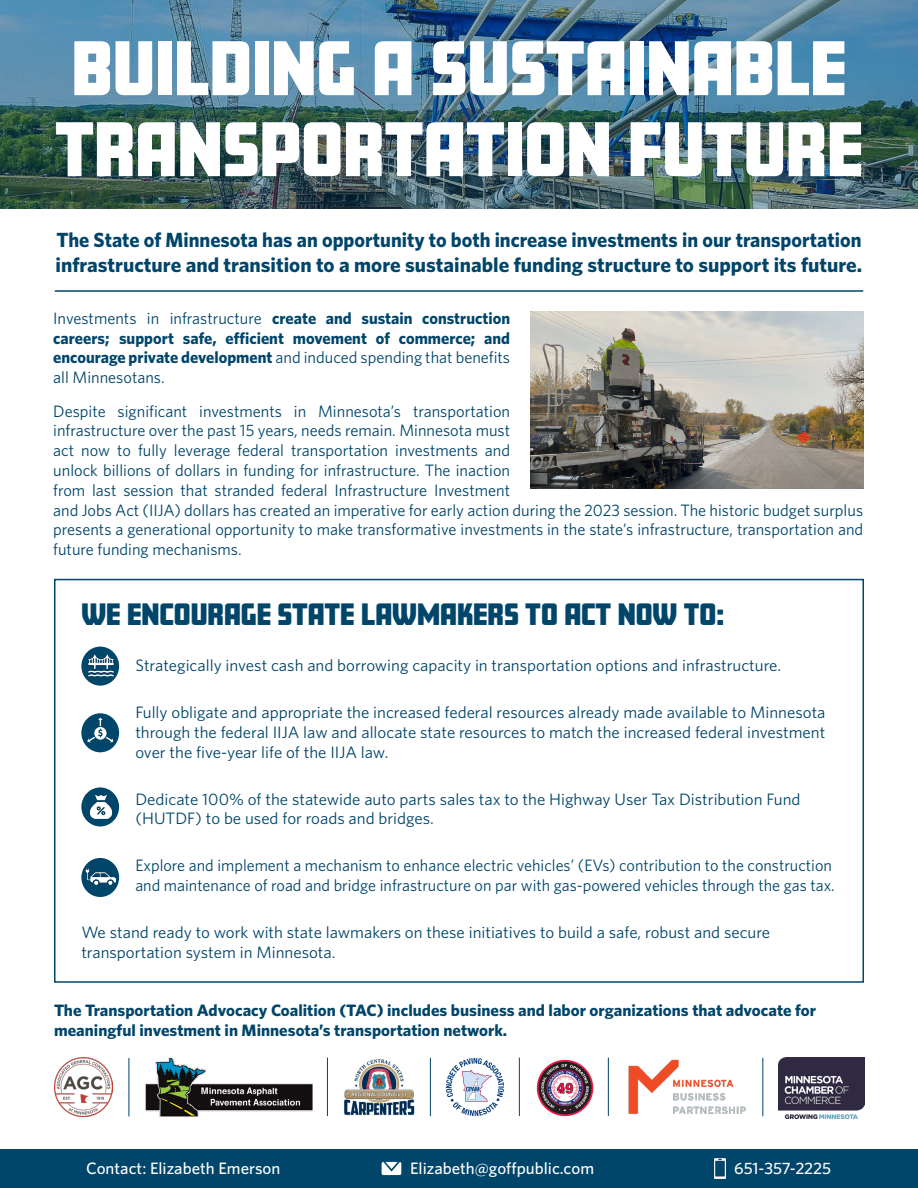
<style>
.page{position:relative;width:918px;height:1188px;background:#fff}
.page>*{position:absolute;margin:0;border:0;box-sizing:border-box;transform-origin:0 0}
.t1{font:900 67.5px "Amboy";color:#fff}
.t2{font:900 27px "Amboy";color:#00456a}
.t3{font:700 20.55px/24.6px "Whitney";color:#00456a}
.t4{font:16.5px/19.8px "Whitney";color:#00456a}
.t5{font:700 16.5px/19.8px "Whitney";color:#00456a;text-align:justify}
.t6{font:500 16.5px "Whitney";color:#fff}
.s1{font-weight:400}
</style>
<div class="page">
<img style="left:530px;top:312px;width:334px;height:176px">
<img style="left:0;top:0;width:918px;height:209px">
<hr style="left:56px;top:290px;width:806px;height:2px;background:#00456a">
<img style="left:54px;top:1058px;width:58px;height:58px">
<img style="left:344px;top:1059px;width:71px;height:57px">
<img style="left:446px;top:1058px;width:58px;height:58px">
<img style="left:145px;top:1058px;width:167px;height:58px">
<img style="left:628px;top:1059px;width:118px;height:55px">
<img style="left:536px;top:1059px;width:58px;height:58px">
<img style="left:778px;top:1058px;width:86px;height:60px">
<hr style="left:129px;top:1058px;width:1px;height:58px;background:#00456a">
<hr style="left:327px;top:1058px;width:1px;height:58px;background:#00456a">
<hr style="left:430px;top:1058px;width:1px;height:58px;background:#00456a">
<hr style="left:519px;top:1058px;width:1px;height:58px;background:#00456a">
<hr style="left:608px;top:1058px;width:1px;height:58px;background:#00456a">
<hr style="left:762px;top:1058px;width:1px;height:58px;background:#00456a">
<div style="left:0;top:1149px;width:918px;height:39px;background:#00456a"></div>
<svg style="left:382px;top:1162px;width:19px;height:13px"></svg>
<img style="left:714px;top:1158px;width:12px;height:22px">
<div style="left:54px;top:579px;width:810px;height:404px;border:2px solid #00456a"></div>
<div style="left:81px;top:787px;width:38px;height:39px;background:#00456a;border-radius:50%"></div>
<div style="left:81px;top:713px;width:38px;height:39px;background:#00456a;border-radius:50%"></div>
<div style="left:81px;top:858px;width:38px;height:39px;background:#00456a;border-radius:50%"></div>
<img style="left:85px;top:860px;width:31px;height:32px">
<img style="left:85px;top:792px;width:30px;height:30px">
<svg style="left:87px;top:718px;width:27px;height:25px"></svg>
<div style="left:81px;top:647px;width:38px;height:39px;background:#00456a;border-radius:50%"></div>
<img style="left:86px;top:648px;width:28px;height:29px">
<p class="t1" style="left:72px;top:29px;width:776px">BUILDING A SUSTAINABLE</p>
<p class="t1" style="left:55px;top:110px;width:810px">TRANSPORTATION FUTURE</p>
<p class="t3" style="left:56px;top:227px;width:808px">The State of Minnesota has an opportunity to both increase investments in our transportation infrastructure and transition to a more sustainable funding structure to support its future.</p>
<p class="t5" style="left:53px;top:308px;width:458px"><span class="s1">Investments in infrastructure</span> create and sustain construction careers; support safe, efficient movement of commerce; and encourage private development <span class="s1">and induced spending that benefits all Minnesotans.</span></p>
<p class="t4" style="left:53px;top:401px;width:812px">Despite significant investments in Minnesota’s transportation<br>infrastructure over the past 15 years, needs remain. Minnesota must<br>act now to fully leverage federal transportation investments and<br>unlock billions of dollars in funding for infrastructure. The inaction<br>from last session that stranded federal Infrastructure Investment<br>and Jobs Act (IIJA) dollars has created an imperative for early action during the 2023 session. The historic budget surplus presents a generational opportunity to make transformative investments in the state’s infrastructure, transportation and future funding mechanisms.</p>
<p class="t2" style="left:81px;top:598px;width:644px">WE ENCOURAGE STATE LAWMAKERS TO ACT NOW TO:</p>
<p class="t4" style="left:135px;top:655px;width:647px">Strategically invest cash and borrowing capacity in transportation options and infrastructure.</p>
<p class="t4" style="left:135px;top:702px;width:692px;text-align:justify">Fully obligate and appropriate the increased federal resources already made available to Minnesota through the federal IIJA law and allocate state resources to match the increased federal investment over the five-year life of the IIJA law.</p>
<p class="t4" style="left:135px;top:789px;width:667px">Dedicate 100% of the statewide auto parts sales tax to the Highway User Tax Distribution Fund (HUTDF) to be used for roads and bridges.</p>
<p class="t4" style="left:135px;top:855px;width:701px">Explore and implement a mechanism to enhance electric vehicles’ (EVs) contribution to the construction and maintenance of road and bridge infrastructure on par with gas-powered vehicles through the gas tax.</p>
<p class="t4" style="left:81px;top:922px;width:690px">We stand ready to work with state lawmakers on these initiatives to build a safe, robust and secure transportation system in Minnesota.</p>
<p class="t5" style="left:54px;top:1000px;width:764px">The Transportation Advocacy Coalition (TAC) includes business and labor organizations that advocate for meaningful investment in Minnesota’s transportation network.</p>
<p class="t6" style="left:86px;top:1159px;width:196px">Contact: Elizabeth Emerson</p>
<p class="t6" style="left:410px;top:1159px;width:186px">Elizabeth@goffpublic.com</p>
<p class="t6" style="left:734px;top:1159px;width:98px">651-357-2225</p>
</div>
